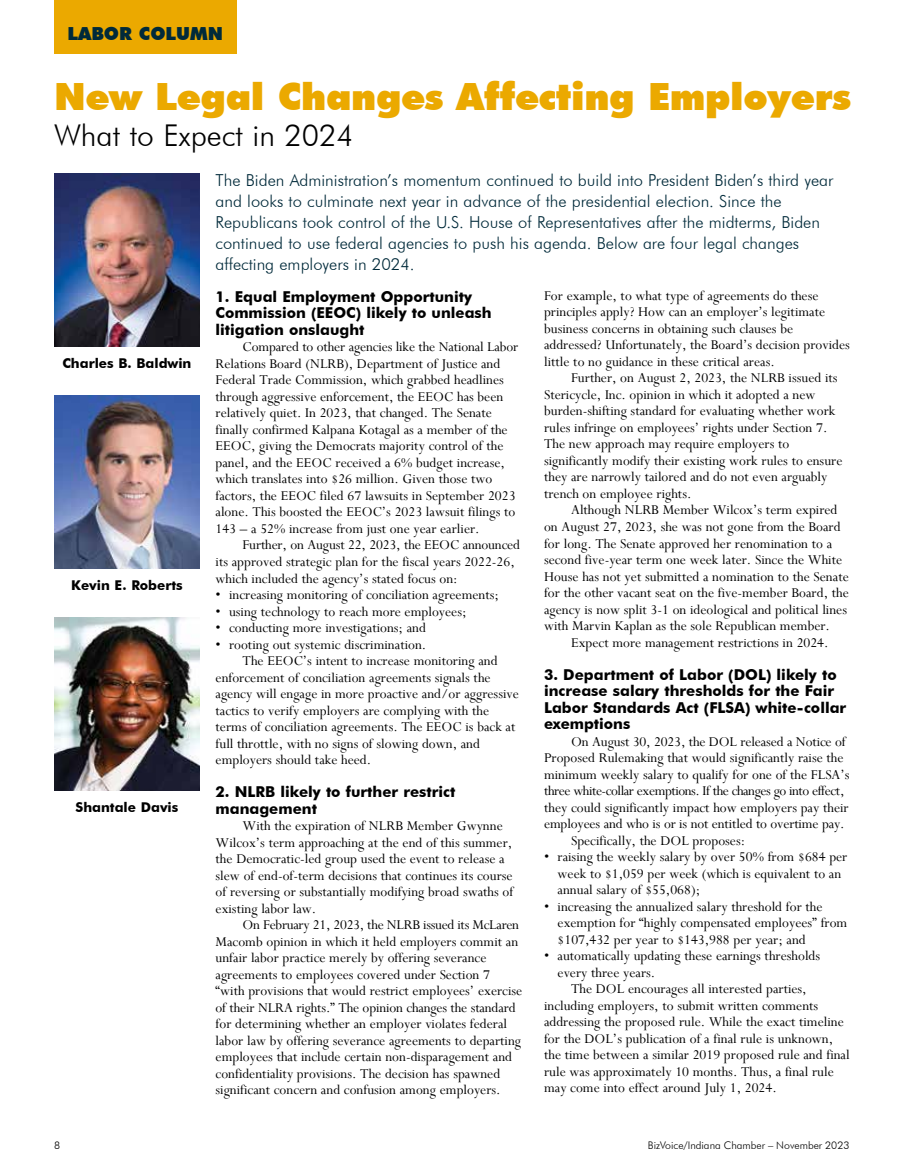
<style>
.page{position:relative;width:905px;height:1175px;background:#fff}
.page>*{position:absolute;margin:0;border:0;box-sizing:border-box;transform-origin:0 0}
.t1{font:900 37.5px "Futura BT";letter-spacing:-.01em;color:#eba900}
.t2{font:300 30px "Futura BT";color:#000}
.t3{font:900 18px "Futura BT";color:#002a3a}
.t4{font:300 16.5px/21px "Futura BT";color:#002a3a}
.t5{font:15px/16.5px "Perpetua";color:#000}
.t6{font:700 15px/16.5px "Futura BT";color:#000}
.t7{font:15px "Perpetua";letter-spacing:-.03em;color:#000}
.t8{font:700 13.5px "Futura BT";color:#000}
.t9{font:300 10.5px "Futura BT";color:#000}
</style>
<div class="page">
<div style="left:54px;top:0;width:182px;height:54px;background:#eba900"></div>
<img style="left:54px;top:174px;width:146px;height:172px">
<img style="left:54px;top:396px;width:146px;height:172px">
<img style="left:54px;top:617px;width:146px;height:173px">
<p class="t3" style="left:68px;top:23px;width:157px">LABOR COLUMN</p>
<h1 class="t1" style="left:54px;top:73px;width:798px">New Legal Changes Affecting Employers</h1>
<h2 class="t2" style="left:54px;top:117px;width:301px">What to Expect in 2024</h2>
<p class="t4" style="left:215px;top:170px;width:619px">The Biden Administration’s momentum continued to build into President Biden’s third year and looks to culminate next year in advance of the presidential election. Since the Republicans took control of the U.S. House of Representatives after the midterms, Biden continued to use federal agencies to push his agenda. Below are four legal changes affecting employers in 2024.</p>
<p class="t8" style="left:62px;top:355px;width:130px">Charles B. Baldwin</p>
<p class="t8" style="left:71px;top:576px;width:113px">Kevin E. Roberts</p>
<p class="t8" style="left:76px;top:798px;width:104px">Shantale Davis</p>
<p class="t6" style="left:215px;top:288px;width:277px">1. Equal Employment Opportunity<br>Commission (EEOC) likely to unleash litigation onslaught</p>
<p class="t5" style="left:215px;top:338px;width:304px;text-indent:27px">Compared to other agencies like the National Labor Relations Board (NLRB), Department of Justice and Federal Trade Commission, which grabbed headlines through aggressive enforcement, the EEOC has been relatively quiet. In 2023, that changed. The Senate finally confirmed Kalpana Kotagal as a member of the EEOC, giving the Democrats majority control of the panel, and the EEOC received a 6% budget increase, which translates into $26 million. Given those two factors, the EEOC filed 67 lawsuits in September 2023 alone. This boosted the EEOC’s 2023 lawsuit filings to 143 – a 52% increase from just one year earlier.</p>
<p class="t5" style="left:215px;top:536px;width:306px;text-indent:27px">Further, on August 22, 2023, the EEOC announced its approved strategic plan for the fiscal years 2022-26, which included the agency’s stated focus on:</p>
<p class="t5" style="left:215px;top:586px;width:285px">• increasing monitoring of conciliation agreements;</p>
<p class="t5" style="left:215px;top:602px;width:252px">• using technology to reach more employees;</p>
<p class="t5" style="left:215px;top:619px;width:212px">• conducting more investigations; and</p>
<p class="t5" style="left:215px;top:635px;width:212px">• rooting out systemic discrimination.</p>
<p class="t5" style="left:242px;top:652px;width:256px">The EEOC’s intent to increase monitoring and</p>
<p class="t5" style="left:215px;top:668px;width:276px">enforcement of conciliation agreements signals the</p>
<p class="t5" style="left:215px;top:685px;width:305px">agency will engage in more proactive and/or aggressive</p>
<p class="t5" style="left:215px;top:701px;width:275px">tactics to verify employers are complying with the</p>
<p class="t5" style="left:215px;top:718px;width:301px">terms of conciliation agreements. The EEOC is back at</p>
<p class="t5" style="left:215px;top:734px;width:266px">full throttle, with no signs of slowing down, and</p>
<p class="t5" style="left:215px;top:751px;width:157px">employers should take heed.</p>
<p class="t6" style="left:215px;top:783px;width:241px">2. NLRB likely to further restrict management</p>
<p class="t5" style="left:215px;top:817px;width:299px;text-indent:27px">With the expiration of NLRB Member Gwynne Wilcox’s term approaching at the end of this summer, the Democratic-led group used the event to release a slew of end-of-term decisions that continues its course of reversing or substantially modifying broad swaths of existing labor law.</p>
<p class="t5" style="left:215px;top:916px;width:308px;text-indent:27px">On February 21, 2023, the NLRB issued its McLaren Macomb opinion in which it held employers commit an unfair labor practice merely by offering severance agreements to employees covered under Section 7 “with provisions that would restrict employees’ exercise of their NLRA rights.” The opinion changes the standard for determining whether an employer violates federal labor law by offering severance agreements to departing employees that include certain non-disparagement and confidentiality provisions. The decision has spawned significant concern and confusion among employers.</p>
<p class="t5" style="left:544px;top:287px;width:307px">For example, to what type of agreements do these principles apply? How can an employer’s legitimate business concerns in obtaining such clauses be addressed? Unfortunately, the Board’s decision provides little to no guidance in these critical areas.</p>
<p class="t5" style="left:544px;top:369px;width:300px;text-indent:27px">Further, on August 2, 2023, the NLRB issued its Stericycle, Inc. opinion in which it adopted a new burden-shifting standard for evaluating whether work rules infringe on employees’ rights under Section 7.<br>The new approach may require employers to significantly modify their existing work rules to ensure they are narrowly tailored and do not even arguably trench on employee rights.</p>
<p class="t5" style="left:544px;top:501px;width:306px;text-indent:27px">Although NLRB Member Wilcox’s term expired on August 27, 2023, she was not gone from the Board for long. The Senate approved her renomination to a second five-year term one week later. Since the White House has not yet submitted a nomination to the Senate for the other vacant seat on the five-member Board, the agency is now split 3-1 on ideological and political lines with Marvin Kaplan as the sole Republican member.</p>
<p class="t5" style="left:571px;top:633px;width:259px">Expect more management restrictions in 2024.</p>
<p class="t6" style="left:544px;top:666px;width:304px">3. Department of Labor (DOL) likely to increase salary thresholds for the Fair<br>Labor Standards Act (FLSA) white-collar exemptions</p>
<p class="t5" style="left:571px;top:732px;width:276px">On August 30, 2023, the DOL released a Notice of</p>
<p class="t5" style="left:544px;top:749px;width:301px">Proposed Rulemaking that would significantly raise the</p>
<p class="t5" style="left:544px;top:765px;width:307px">minimum weekly salary to qualify for one of the FLSA’s</p>
<p class="t7" style="left:544px;top:781px;width:302px">three white-collar exemptions. If the changes go into effect,</p>
<p class="t5" style="left:544px;top:798px;width:306px">they could significantly impact how employers pay their</p>
<p class="t5" style="left:544px;top:815px;width:302px">employees and who is or is not entitled to overtime pay.</p>
<p class="t5" style="left:571px;top:831px;width:175px">Specifically, the DOL proposes:</p>
<p class="t5" style="left:557px;top:848px;width:291px;text-indent:-14px">• raising the weekly salary by over 50% from $684 per week to $1,059 per week (which is equivalent to an annual salary of $55,068);</p>
<p class="t5" style="left:557px;top:897px;width:291px;text-indent:-14px">• increasing the annualized salary threshold for the exemption for “highly compensated employees” from $107,432 per year to $143,988 per year; and</p>
<p class="t5" style="left:557px;top:947px;width:264px;text-indent:-14px">• automatically updating these earnings thresholds every three years.</p>
<p class="t5" style="left:544px;top:980px;width:307px;text-indent:27px">The DOL encourages all interested parties, including employers, to submit written comments addressing the proposed rule. While the exact timeline for the DOL’s publication of a final rule is unknown, the time between a similar 2019 proposed rule and final rule was approximately 10 months. Thus, a final rule may come into effect around July 1, 2024.</p>
<p class="t9" style="left:54px;top:1139px;width:8px">8</p>
<p class="t9" style="left:648px;top:1139px;width:203px">BizVoice/Indiana Chamber – November 2023</p>
</div>
